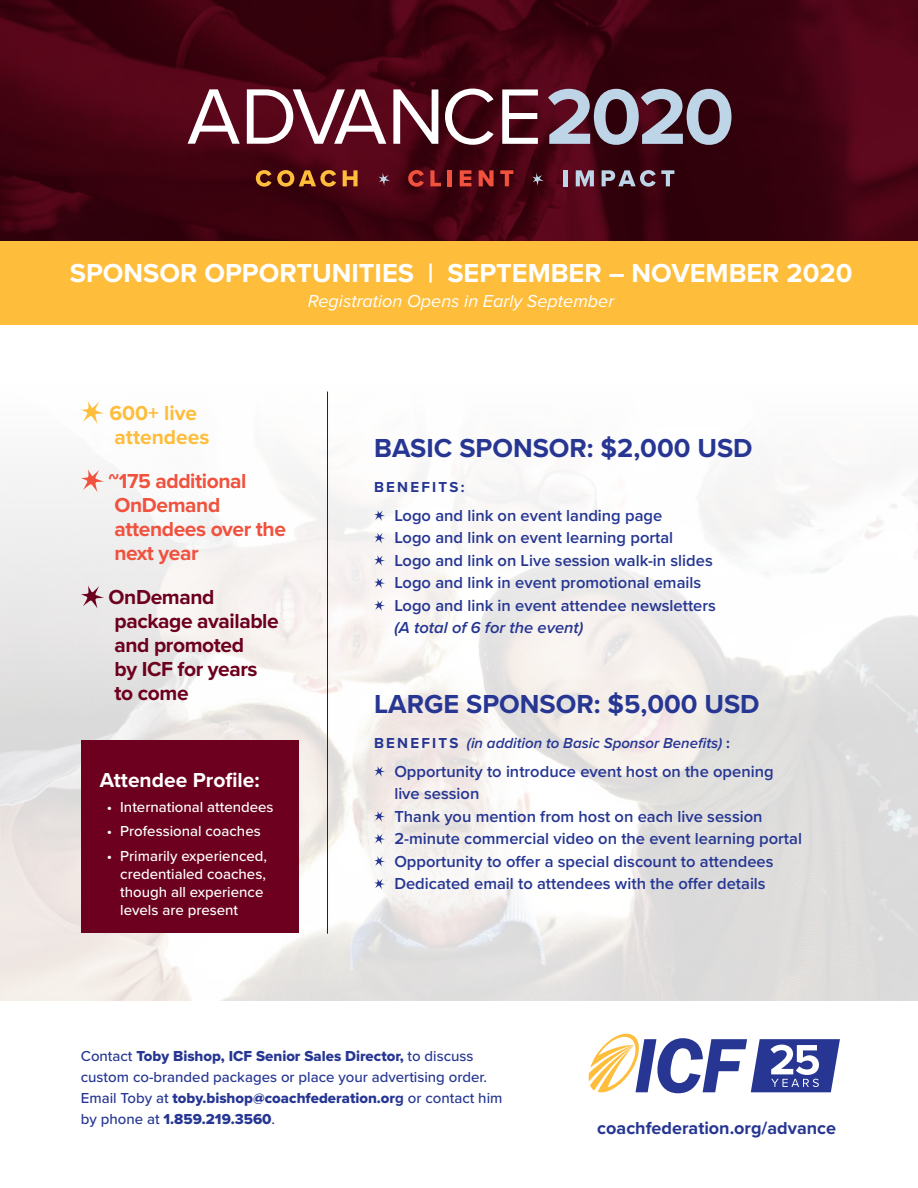
<style>
.page{position:relative;width:918px;height:1188px;background:#fff}
.page>*{position:absolute;margin:0;border:0;box-sizing:border-box;transform-origin:0 0}
.t1{font:700 27px "Proxima Nova";color:#263692}
.t2{font:700 27px "Proxima Nova";color:#fff}
.t3{font:700 21px/24px "Proxima Nova";letter-spacing:-.02em;color:#6c001e}
.t4{font:700 21px/24px "Proxima Nova";letter-spacing:-.02em;color:#f0523e}
.t5{font:700 21px/24px "Proxima Nova";color:#febd3b}
.t6{font:700 21px "Proxima Nova";color:#fff}
.t7{font:italic 18px "Proxima Nova";color:#fff}
.t8{font:700 18px "Proxima Nova";color:#263692}
.t9{font:600 16.5px/22.5px "Proxima Nova";color:#263692}
.t10{font:500 15px/21px "Proxima Nova";color:#263692}
.t11{font:500 15px/18px "Proxima Nova";color:#fff}
.t12{font:italic 600 15px "Proxima Nova";color:#263692}
.t13{font:700 15px "Proxima Nova";letter-spacing:.15em;color:#263692}
.s1{font-style:italic}
.s2{font-weight:700;font-style:normal}
.s3{font-family:"Proxima Nova Extrabld";font-weight:400}
.s4{font-weight:700}
</style>
<div class="page">
<svg style="left:0;top:0;width:918px;height:241px"></svg>
<div style="left:0;top:241px;width:918px;height:84px;background:#febd3b"></div>
<div style="left:81px;top:740px;width:218px;height:193px;background:#6c001e"></div>
<svg style="left:256px;top:170px;width:80px;height:17px"></svg>
<svg style="left:343px;top:170px;width:15px;height:16px"></svg>
<svg style="left:408px;top:170px;width:16px;height:17px"></svg>
<svg style="left:430px;top:170px;width:11px;height:16px"></svg>
<hr style="left:448px;top:170px;width:4px;height:16px;background:#f0523e">
<svg style="left:460px;top:170px;width:11px;height:16px"></svg>
<svg style="left:479px;top:170px;width:15px;height:16px"></svg>
<svg style="left:500px;top:170px;width:13px;height:16px"></svg>
<hr style="left:564px;top:170px;width:4px;height:16px;background:#bed5e7">
<svg style="left:576px;top:170px;width:18px;height:16px"></svg>
<svg style="left:602px;top:170px;width:72px;height:17px"></svg>
<svg style="left:532px;top:172px;width:12px;height:14px"></svg>
<svg style="left:378px;top:172px;width:12px;height:14px"></svg>
<svg style="left:588px;top:1033px;width:252px;height:60px"></svg>
<svg style="left:188px;top:89px;width:52px;height:55px"></svg>
<svg style="left:247px;top:89px;width:139px;height:55px"></svg>
<svg style="left:393px;top:89px;width:45px;height:55px"></svg>
<svg style="left:445px;top:89px;width:49px;height:56px"></svg>
<svg style="left:502px;top:89px;width:36px;height:55px"></svg>
<svg style="left:548px;top:89px;width:183px;height:56px"></svg>
<svg style="left:374px;top:510px;width:11px;height:11px"></svg>
<svg style="left:374px;top:533px;width:11px;height:10px"></svg>
<svg style="left:374px;top:555px;width:11px;height:11px"></svg>
<svg style="left:374px;top:578px;width:11px;height:10px"></svg>
<svg style="left:374px;top:600px;width:11px;height:11px"></svg>
<svg style="left:374px;top:766px;width:11px;height:11px"></svg>
<svg style="left:374px;top:811px;width:11px;height:11px"></svg>
<svg style="left:374px;top:833px;width:11px;height:11px"></svg>
<svg style="left:374px;top:856px;width:11px;height:11px"></svg>
<svg style="left:374px;top:878px;width:11px;height:11px"></svg>
<svg style="left:81px;top:401px;width:23px;height:23px"></svg>
<svg style="left:81px;top:469px;width:23px;height:23px"></svg>
<svg style="left:81px;top:585px;width:23px;height:24px"></svg>
<hr style="left:327px;top:392px;width:1px;height:542px;background:#6c001e">
<p class="t2" style="left:70px;top:257px;width:784px">SPONSOR OPPORTUNITIES | SEPTEMBER – NOVEMBER 2020</p>
<p class="t7" style="left:308px;top:290px;width:308px">Registration Opens in Early September</p>
<p class="t5" style="left:109px;top:401px;width:102px">600+ live attendees</p>
<p class="t4" style="left:109px;top:470px;width:179px">~175 additional<br>OnDemand attendees over the next year</p>
<p class="t3" style="left:109px;top:586px;width:172px">OnDemand package available and promoted<br>by ICF for years<br>to come</p>
<p class="t6" style="left:100px;top:767px;width:161px">Attendee Profile:</p>
<p class="t11" style="left:107px;top:798px;width:168px">• International attendees</p>
<p class="t11" style="left:107px;top:823px;width:156px">• Professional coaches</p>
<p class="t11" style="left:120px;top:847px;width:148px;text-indent:-14px">• Primarily experienced, credentialed coaches, though all experience levels are present</p>
<p class="t1" style="left:374px;top:432px;width:380px">BASIC SPONSOR: $2,000 USD</p>
<p class="t13" style="left:374px;top:478px;width:92px">BENEFITS:</p>
<p class="t9" style="left:394px;top:505px;width:269px">Logo and link on event landing page</p>
<p class="t9" style="left:394px;top:527px;width:280px">Logo and link on event learning portal</p>
<p class="t9" style="left:394px;top:550px;width:320px">Logo and link on Live session walk-in slides</p>
<p class="t9" style="left:394px;top:572px;width:308px">Logo and link in event promotional emails</p>
<p class="t9" style="left:394px;top:595px;width:323px">Logo and link in event attendee newsletters <span class="s1">(A total of 6 for the event)</span></p>
<p class="t1" style="left:374px;top:688px;width:387px">LARGE SPONSOR: $5,000 USD</p>
<p class="t12" style="left:374px;top:734px;width:357px"><span class="s2">BENEFITS</span> (in addition to Basic Sponsor Benefits) <span class="s2">:</span></p>
<p class="t9" style="left:394px;top:761px;width:381px">Opportunity to introduce event host on the opening live session</p>
<p class="t9" style="left:394px;top:806px;width:370px">Thank you mention from host on each live session</p>
<p class="t9" style="left:394px;top:828px;width:409px">2-minute commercial video on the event learning portal</p>
<p class="t9" style="left:394px;top:851px;width:381px">Opportunity to offer a special discount to attendees</p>
<p class="t9" style="left:394px;top:873px;width:373px">Dedicated email to attendees with the offer details</p>
<p class="t10" style="left:81px;top:1046px;width:423px">Contact <span class="s3">Toby Bishop, ICF Senior Sales Director,</span> to discuss custom co-branded packages or place your advertising order.<br>Email Toby at <span class="s3">toby.bishop@coachfederation.or</span><span class="s4">g</span> or contact him by phone at <span class="s3">1.859.219.3560</span>.</p>
<p class="t8" style="left:597px;top:1117px;width:240px">coachfederation.org/advance</p>
</div>
